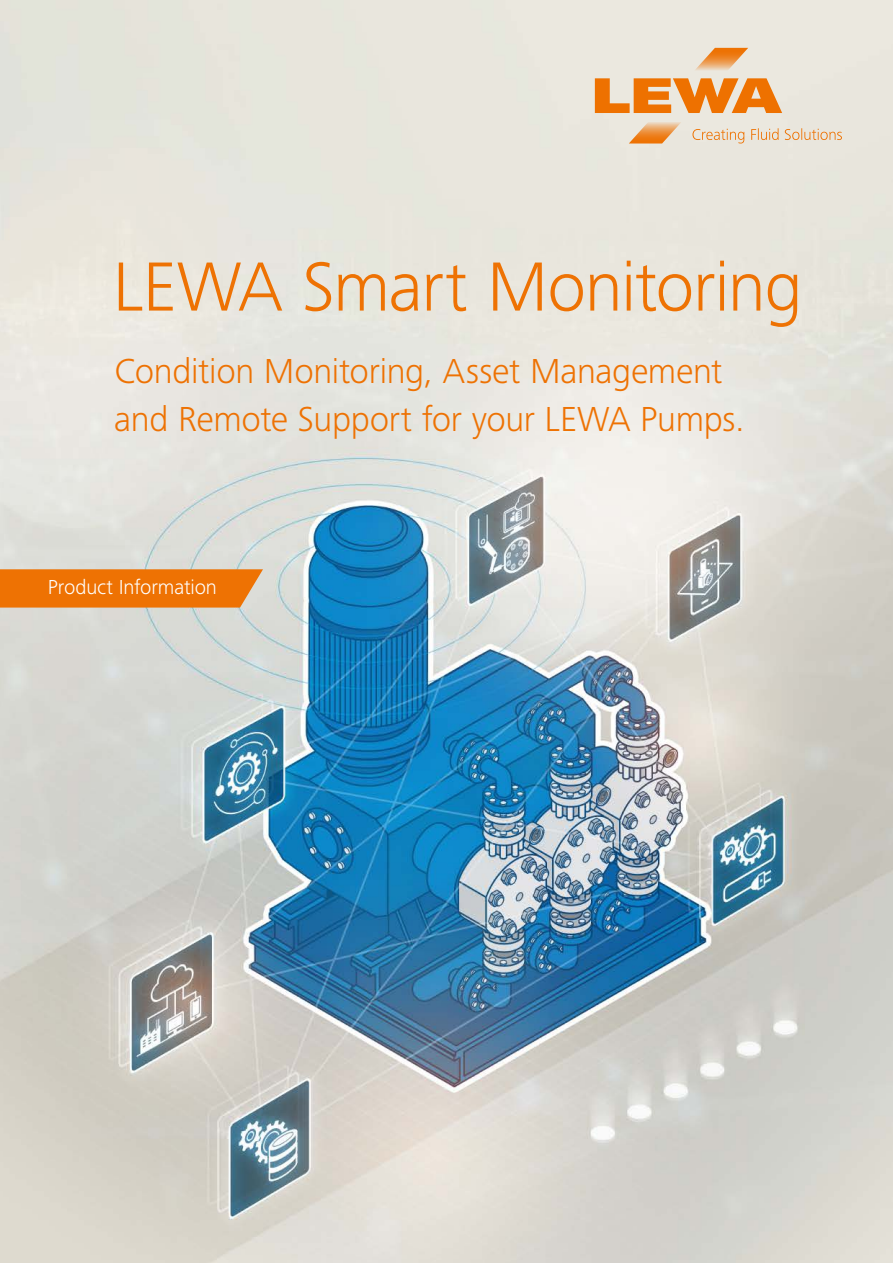
<style>
.page{position:relative;width:893px;height:1263px;background:#fff}
.page>*{position:absolute;margin:0;border:0;box-sizing:border-box;transform-origin:0 0}
.t1{font:300 72px "Frutiger Next LTW1 G";letter-spacing:-.015em;color:#ee7203}
.t2{font:300 36px/48px "Frutiger Next LTW1 G";letter-spacing:-.01em;color:#ee7203}
.t3{font:300 21px "Frutiger Next LTW1 G";letter-spacing:-.005em;color:#fff}
</style>
<div class="page">
<img style="left:0;top:0;width:893px;height:1263px">
<svg style="left:595px;top:78px;width:187px;height:35px;background:#ec9b50"></svg>
<svg style="left:694px;top:48px;width:54px;height:23px"></svg>
<svg style="left:629px;top:120px;width:54px;height:24px"></svg>
<svg style="left:692px;top:128px;width:150px;height:16px;background:#ead5bd"></svg>
<svg style="left:0;top:569px;width:274px;height:39px;background:#ec7c17"></svg>
<h1 class="t1" style="left:112px;top:245px;width:692px">LEWA Smart Monitoring</h1>
<p class="t2" style="left:114px;top:347px;width:632px">Condition Monitoring, Asset Management and Remote Support for your LEWA Pumps.</p>
<p class="t3" style="left:48px;top:575px;width:171px">Product Information</p>
</div>
